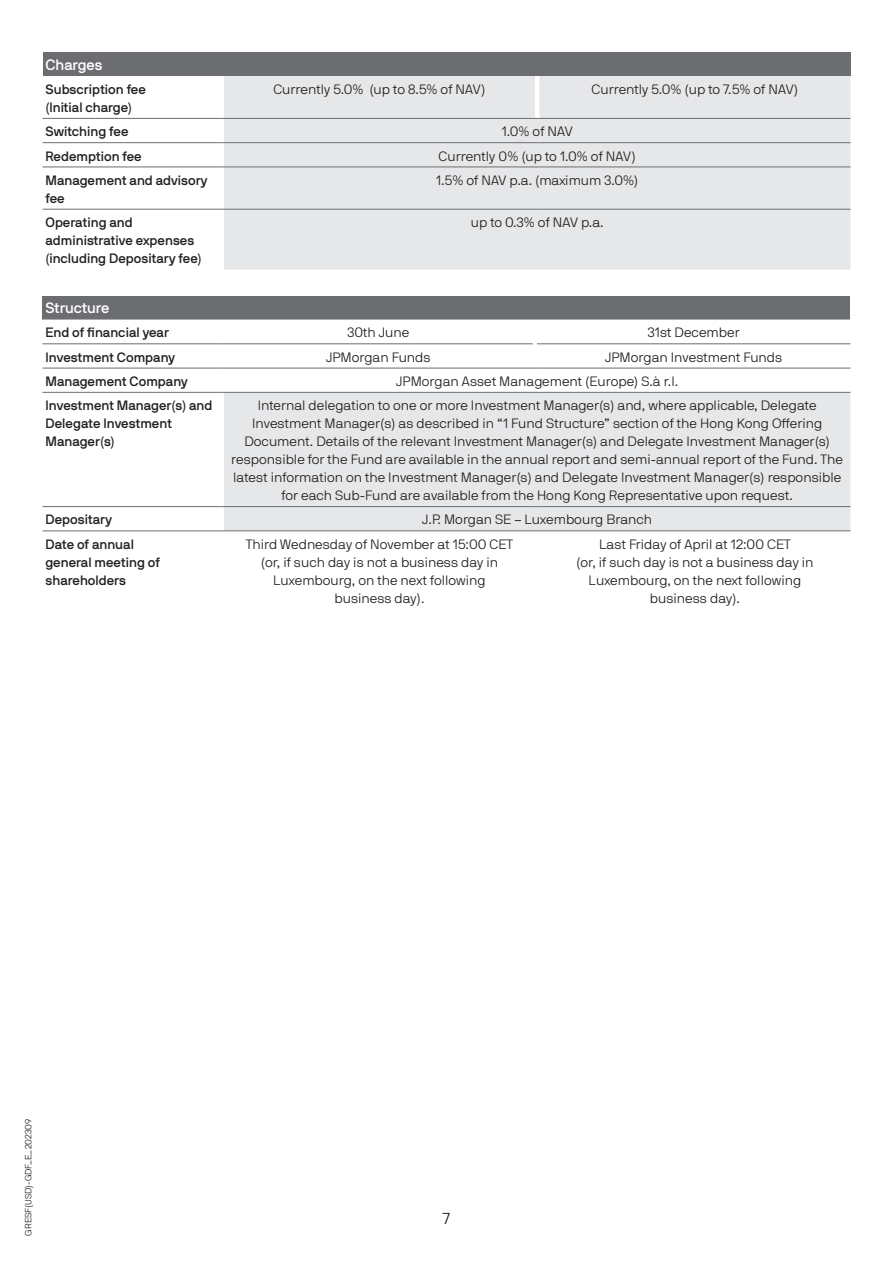
<style>
.page{position:relative;width:893px;height:1263px;background:#fff}
.page>*{position:absolute;margin:0;border:0;box-sizing:border-box;transform-origin:0 0}
.t1{font:15.75px "JPMAM Pro Lig";color:#231f20}
.t2{font:15px "JPMAM Pro Med";color:#fff}
.t3{font:13.5px/18px "JPMAM Pro Lig";color:#231f20;text-align:center}
.t4{font:13.5px/18px "JPMAM Pro Med";color:#231f20}
.t5{font:9px "JPMAM Pro Lig";color:#231f20}
</style>
<div class="page">
<div style="left:43px;top:53px;width:807px;height:23px;background:#6c6d70"></div>
<div style="left:224px;top:76px;width:626px;height:194px;background:#e6e7e9"></div>
<hr style="left:224px;top:118px;width:311px;height:1px;background:#6c6d70">
<hr style="left:539px;top:118px;width:311px;height:1px;background:#6c6d70">
<hr style="left:224px;top:142px;width:311px;height:1px;background:#6c6d70">
<hr style="left:539px;top:142px;width:311px;height:1px;background:#6c6d70">
<hr style="left:224px;top:167px;width:311px;height:1px;background:#6c6d70">
<hr style="left:539px;top:167px;width:311px;height:1px;background:#6c6d70">
<svg style="left:43px;top:117px;width:181px;height:93px"></svg>
<hr style="left:224px;top:209px;width:311px;height:1px;background:#6c6d70">
<hr style="left:539px;top:209px;width:311px;height:1px;background:#6c6d70">
<div style="left:43px;top:296px;width:807px;height:24px;background:#6c6d70"></div>
<svg style="left:43px;top:344px;width:807px;height:188px"></svg>
<div style="left:224px;top:393px;width:626px;height:137px;background:#e6e7e9"></div>
<hr style="left:43px;top:343px;width:176px;height:1px;background:#6c6d70">
<hr style="left:224px;top:343px;width:309px;height:1px;background:#6c6d70">
<hr style="left:539px;top:343px;width:311px;height:1px;background:#6c6d70">
<hr style="left:43px;top:368px;width:176px;height:1px;background:#6c6d70">
<hr style="left:224px;top:368px;width:309px;height:1px;background:#6c6d70">
<hr style="left:539px;top:368px;width:311px;height:1px;background:#6c6d70">
<hr style="left:43px;top:506px;width:176px;height:1px;background:#6c6d70">
<hr style="left:224px;top:506px;width:309px;height:1px;background:#6c6d70">
<hr style="left:539px;top:506px;width:311px;height:1px;background:#6c6d70">
<hr style="left:43px;top:392px;width:176px;height:1px;background:#6c6d70">
<hr style="left:224px;top:392px;width:309px;height:1px;background:#6c6d70">
<hr style="left:539px;top:392px;width:311px;height:1px;background:#6c6d70">
<hr style="left:43px;top:530px;width:176px;height:1px;background:#6c6d70">
<hr style="left:224px;top:530px;width:309px;height:1px;background:#6c6d70">
<hr style="left:539px;top:530px;width:311px;height:1px;background:#6c6d70">
<p class="t2" style="left:45px;top:56px;width:58px">Charges</p>
<p class="t4" style="left:45px;top:80px;width:102px">Subscription fee (Initial charge)</p>
<p class="t3" style="left:273px;top:80px;width:214px">Currently 5.0% (up to 8.5% of NAV)</p>
<p class="t3" style="left:591px;top:80px;width:208px">Currently 5.0% (up to 7.5% of NAV)</p>
<p class="t4" style="left:45px;top:122px;width:84px">Switching fee</p>
<p class="t3" style="left:502px;top:122px;width:73px">1.0% of NAV</p>
<p class="t4" style="left:45px;top:147px;width:98px">Redemption fee</p>
<p class="t3" style="left:438px;top:147px;width:199px">Currently 0% (up to 1.0% of NAV)</p>
<p class="t4" style="left:45px;top:171px;width:164px">Management and advisory fee</p>
<p class="t3" style="left:436px;top:171px;width:204px">1.5% of NAV p.a. (maximum 3.0%)</p>
<p class="t4" style="left:45px;top:213px;width:158px">Operating and administrative expenses (including Depositary fee)</p>
<p class="t3" style="left:471px;top:213px;width:134px">up to 0.3% of NAV p.a.</p>
<p class="t2" style="left:45px;top:299px;width:65px">Structure</p>
<p class="t4" style="left:45px;top:324px;width:125px">End of financial year</p>
<p class="t3" style="left:347px;top:324px;width:63px">30th June</p>
<p class="t3" style="left:648px;top:324px;width:93px">31st December</p>
<p class="t4" style="left:45px;top:348px;width:131px">Investment Company</p>
<p class="t3" style="left:326px;top:348px;width:106px">JPMorgan Funds</p>
<p class="t3" style="left:605px;top:348px;width:179px">JPMorgan Investment Funds</p>
<p class="t4" style="left:45px;top:372px;width:144px">Management Company</p>
<p class="t3" style="left:396px;top:372px;width:283px">JPMorgan Asset Management (Europe) S.à r.l.</p>
<p class="t4" style="left:45px;top:396px;width:168px">Investment Manager(s) and<br>Delegate Investment<br>Manager(s)</p>
<p class="t3" style="left:231px;top:396px;width:613px">Internal delegation to one or more Investment Manager(s) and, where applicable, Delegate Investment Manager(s) as described in “1 Fund Structure” section of the Hong Kong Offering Document. Details of the relevant Investment Manager(s) and Delegate Investment Manager(s) responsible for the Fund are available in the annual report and semi-annual report of the Fund. The latest information on the Investment Manager(s) and Delegate Investment Manager(s) responsible for each Sub-Fund are available from the Hong Kong Representative upon request.</p>
<p class="t4" style="left:45px;top:511px;width:68px">Depositary</p>
<p class="t3" style="left:422px;top:511px;width:231px">J.P. Morgan SE – Luxembourg Branch</p>
<p class="t4" style="left:45px;top:535px;width:116px">Date of annual general meeting of shareholders</p>
<p class="t3" style="left:246px;top:535px;width:269px">Third Wednesday of November at 15:00 CET (or, if such day is not a business day in<br>Luxembourg, on the next following business day).</p>
<p class="t3" style="left:576px;top:535px;width:239px">Last Friday of April at 12:00 CET<br>(or, if such day is not a business day in<br>Luxembourg, on the next following business day).</p>
<p class="t5" style="left:23px;top:1235px;width:118px;rotate:-90deg">GRESF(USD)-GDF_E_202309</p>
<p class="t1" style="left:443px;top:1209px;width:9px">7</p>
</div>
